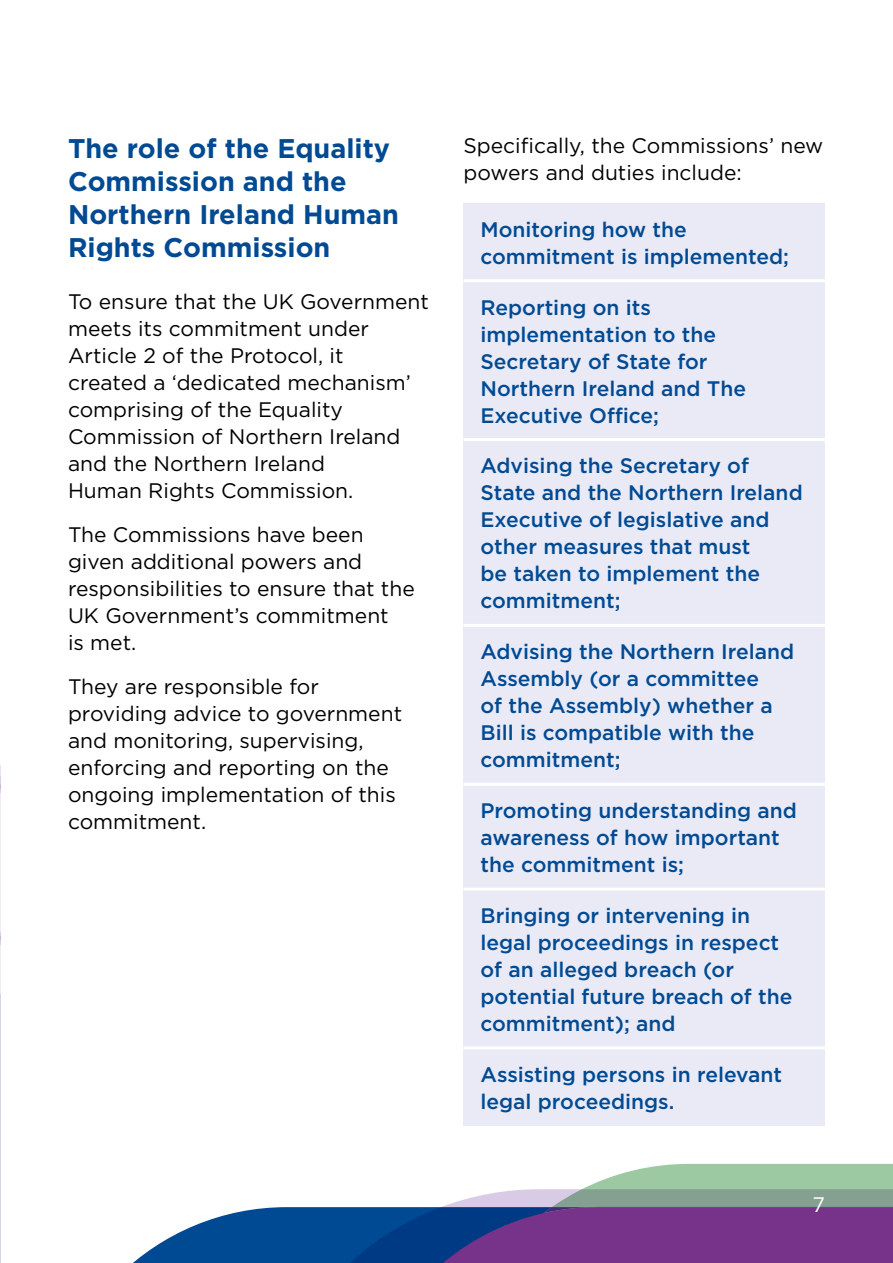
<style>
.page{position:relative;width:893px;height:1263px;background:#fff}
.page>*{position:absolute;margin:0;border:0;box-sizing:border-box;transform-origin:0 0}
.t1{font:700 27px/33px "Gotham";color:#004a93}
.t2{font:500 21px "Gotham";color:#004a93}
.t3{font:21px/27px "Gotham";color:#000}
.t4{font:21px "Gotham";color:#fff}
</style>
<div class="page">
<svg style="left:133px;top:1207px;width:157px;height:56px;fill:#004a93"></svg>
<svg style="left:290px;top:1164px;width:603px;height:99px"></svg>
<hr style="left:0;top:779px;width:1px;height:215px;background:#ddd1e9">
<svg style="left:0;top:766px;width:1px;height:23px"></svg>
<svg style="left:0;top:994px;width:1px;height:269px"></svg>
<div style="left:463px;top:203px;width:362px;height:78px;background:#e9eaf6"></div>
<div style="left:463px;top:281px;width:362px;height:159px;background:#e9eaf6"></div>
<div style="left:463px;top:440px;width:362px;height:185px;background:#e9eaf6"></div>
<div style="left:463px;top:625px;width:362px;height:159px;background:#e9eaf6"></div>
<div style="left:463px;top:784px;width:362px;height:105px;background:#e9eaf6"></div>
<div style="left:463px;top:889px;width:362px;height:159px;background:#e9eaf6"></div>
<div style="left:463px;top:1048px;width:362px;height:78px;background:#e9eaf6"></div>
<hr style="left:463px;top:279px;width:362px;height:3px;background:#fff">
<hr style="left:463px;top:438px;width:362px;height:3px;background:#fff">
<hr style="left:463px;top:624px;width:362px;height:3px;background:#fff">
<hr style="left:463px;top:783px;width:362px;height:3px;background:#fff">
<hr style="left:463px;top:887px;width:362px;height:3px;background:#fff">
<hr style="left:463px;top:1046px;width:362px;height:3px;background:#fff">
<h3 class="t1" style="left:68px;top:131px;width:332px">The role of the Equality<br>Commission and the<br>Northern Ireland Human<br>Rights Commission</h3>
<p class="t3" style="left:68px;top:288px;width:362px">To ensure that the UK Government meets its commitment under<br>Article 2 of the Protocol, it<br>created a ‘dedicated mechanism’ comprising of the Equality<br>Commission of Northern Ireland and the Northern Ireland<br>Human Rights Commission.</p>
<p class="t3" style="left:68px;top:521px;width:348px">The Commissions have been given additional powers and responsibilities to ensure that the<br>UK Government’s commitment<br>is met.</p>
<p class="t3" style="left:68px;top:673px;width:336px">They are responsible for providing advice to government and monitoring, supervising, enforcing and reporting on the ongoing implementation of this commitment.</p>
<p class="t3" style="left:463px;top:132px;width:361px">Specifically, the Commissions’ new powers and duties include:</p>
<p class="t2" style="left:480px;top:216px;width:208px">Monitoring how the</p>
<p class="t2" style="left:480px;top:243px;width:310px">commitment is implemented;</p>
<p class="t2" style="left:480px;top:293px;width:172px">Reporting on its</p>
<p class="t2" style="left:480px;top:320px;width:237px">implementation to the</p>
<p class="t2" style="left:480px;top:347px;width:229px">Secretary of State for</p>
<p class="t2" style="left:480px;top:374px;width:267px">Northern Ireland and The</p>
<p class="t2" style="left:480px;top:401px;width:180px">Executive Office;</p>
<p class="t2" style="left:480px;top:452px;width:270px">Advising the Secretary of</p>
<p class="t2" style="left:480px;top:479px;width:324px">State and the Northern Ireland</p>
<p class="t2" style="left:480px;top:506px;width:291px">Executive of legislative and</p>
<p class="t2" style="left:480px;top:533px;width:271px">other measures that must</p>
<p class="t2" style="left:480px;top:560px;width:281px">be taken to implement the</p>
<p class="t2" style="left:480px;top:587px;width:142px">commitment;</p>
<p class="t2" style="left:480px;top:638px;width:315px">Advising the Northern Ireland</p>
<p class="t2" style="left:480px;top:665px;width:280px">Assembly (or a committee</p>
<p class="t2" style="left:480px;top:692px;width:294px">of the Assembly) whether a</p>
<p class="t2" style="left:480px;top:719px;width:276px">Bill is compatible with the</p>
<p class="t2" style="left:480px;top:746px;width:142px">commitment;</p>
<p class="t2" style="left:480px;top:797px;width:318px">Promoting understanding and</p>
<p class="t2" style="left:480px;top:824px;width:301px">awareness of how important</p>
<p class="t2" style="left:480px;top:851px;width:205px">the commitment is;</p>
<p class="t2" style="left:480px;top:902px;width:271px">Bringing or intervening in</p>
<p class="t2" style="left:480px;top:929px;width:300px">legal proceedings in respect</p>
<p class="t2" style="left:480px;top:956px;width:255px">of an alleged breach (or</p>
<p class="t2" style="left:480px;top:983px;width:313px">potential future breach of the</p>
<p class="t2" style="left:480px;top:1010px;width:197px">commitment); and</p>
<p class="t2" style="left:480px;top:1061px;width:303px">Assisting persons in relevant</p>
<p class="t2" style="left:480px;top:1088px;width:195px">legal proceedings.</p>
<p class="t4" style="left:812px;top:1191px;width:14px">7</p>
</div>
